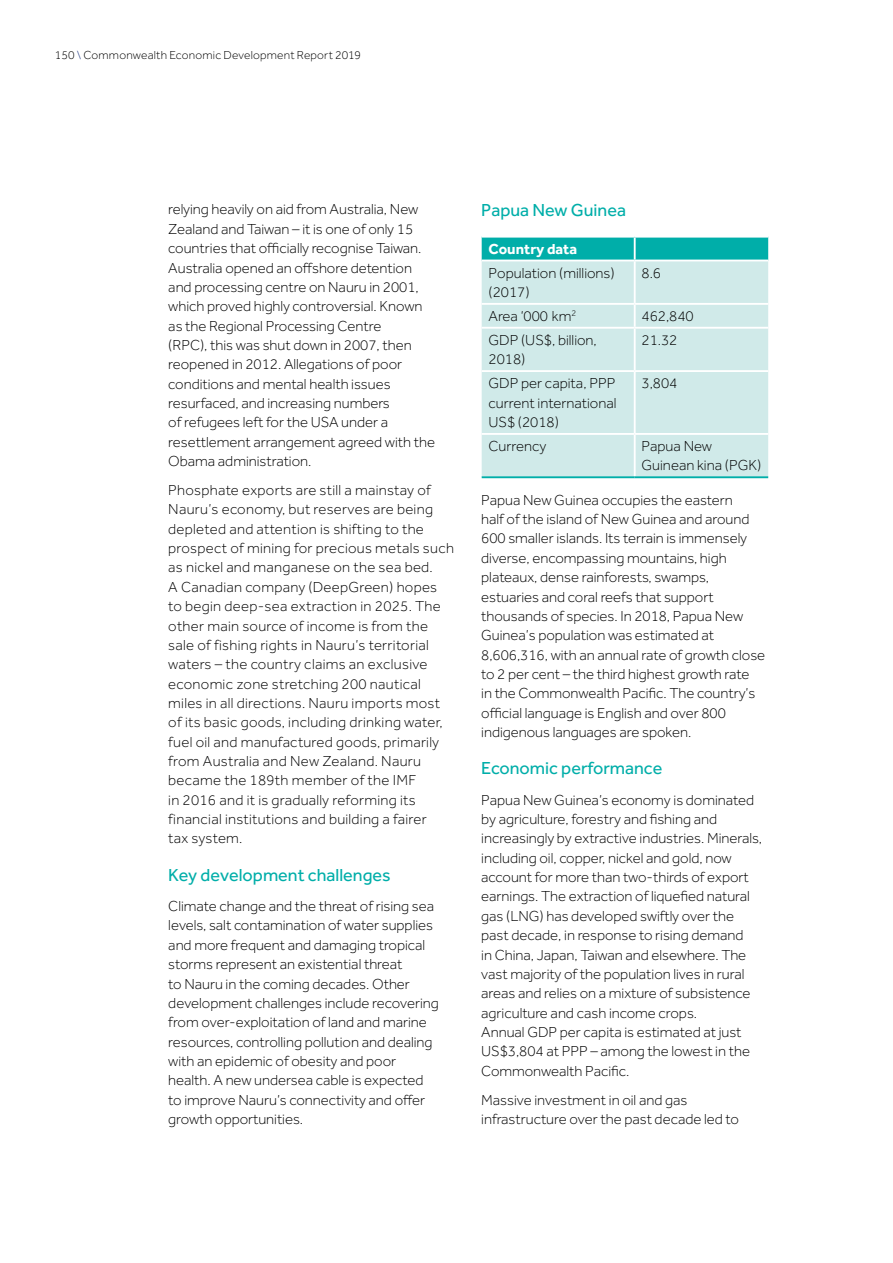
<style>
.page{position:relative;width:893px;height:1263px;background:#fff}
.page>*{position:absolute;margin:0;border:0;box-sizing:border-box;transform-origin:0 0}
._2{font:18px "Effra";color:#00aea9}
.T1{font:300 15px/19.4px "Effra";color:#000}
.T1-2{font:300 15px/19.4px "Effra";letter-spacing:.02em;color:#000}
.TB{font:300 15px/19.5px "Effra";color:#000}
.TCH{font:700 15px "Effra";color:#fff}
.t1{font:300 12px "Effra";letter-spacing:.015em;color:#000}
.s1{color:#223983}
</style>
<div class="page">
<div style="left:482px;top:238px;width:286px;height:22px;background:#00aea9"></div>
<div style="left:482px;top:261px;width:286px;height:215px;background:#d0eae9"></div>
<hr style="left:634px;top:238px;width:2px;height:22px;background:#fff">
<hr style="left:634px;top:261px;width:2px;height:42px;background:#fff">
<hr style="left:482px;top:303px;width:153px;height:2px;background:#fff">
<hr style="left:635px;top:303px;width:133px;height:2px;background:#fff">
<hr style="left:634px;top:305px;width:2px;height:22px;background:#fff">
<hr style="left:482px;top:327px;width:153px;height:2px;background:#fff">
<hr style="left:635px;top:327px;width:133px;height:2px;background:#fff">
<hr style="left:634px;top:329px;width:2px;height:41px;background:#fff">
<hr style="left:482px;top:370px;width:153px;height:2px;background:#fff">
<hr style="left:635px;top:370px;width:133px;height:2px;background:#fff">
<hr style="left:634px;top:372px;width:2px;height:61px;background:#fff">
<hr style="left:634px;top:435px;width:2px;height:41px;background:#fff">
<hr style="left:482px;top:433px;width:153px;height:2px;background:#fff">
<hr style="left:635px;top:433px;width:133px;height:2px;background:#fff">
<hr style="left:482px;top:476px;width:153px;height:2px;background:#00aea9">
<hr style="left:635px;top:476px;width:133px;height:2px;background:#00aea9">
<p class="t1" style="left:55px;top:48px;width:308px">150 <span class="s1">\</span> Commonwealth Economic Development Report 2019</p>
<p class="T1" style="left:168px;top:200px;width:268px">relying heavily on aid from Australia, New Zealand and Taiwan – it is one of only 15 countries that officially recognise Taiwan.<br>Australia opened an offshore detention and processing centre on Nauru in 2001, which proved highly controversial. Known as the Regional Processing Centre<br>(RPC), this was shut down in 2007, then reopened in 2012. Allegations of poor conditions and mental health issues resurfaced, and increasing numbers<br>of refugees left for the USA under a resettlement arrangement agreed with the Obama administration.</p>
<p class="T1-2" style="left:168px;top:480px;width:287px">Phosphate exports are still a mainstay of Nauru’s economy, but reserves are being depleted and attention is shifting to the prospect of mining for precious metals such as nickel and manganese on the sea bed.<br>A Canadian company (DeepGreen) hopes to begin deep-sea extraction in 2025. The other main source of income is from the sale of fishing rights in Nauru’s territorial waters – the country claims an exclusive economic zone stretching 200 nautical miles in all directions. Nauru imports most of its basic goods, including drinking water, fuel oil and manufactured goods, primarily from Australia and New Zealand. Nauru became the 189th member of the IMF<br>in 2016 and it is gradually reforming its financial institutions and building a fairer<br>tax system.</p>
<p class="_2" style="left:168px;top:864px;width:224px">Key development challenges</p>
<p class="T1" style="left:168px;top:896px;width:272px">Climate change and the threat of rising sea levels, salt contamination of water supplies and more frequent and damaging tropical storms represent an existential threat<br>to Nauru in the coming decades. Other development challenges include recovering from over-exploitation of land and marine resources, controlling pollution and dealing with an epidemic of obesity and poor health. A new undersea cable is expected to improve Nauru’s connectivity and offer growth opportunities.</p>
<p class="_2" style="left:481px;top:199px;width:146px">Papua New Guinea</p>
<p class="TCH" style="left:488px;top:240px;width:90px">Country data</p>
<p class="TB" style="left:488px;top:263px;width:128px">Population (millions) (2017)</p>
<p class="TB" style="left:641px;top:263px;width:21px">8.6</p>
<p class="TB" style="left:488px;top:306px;width:89px">Area ‘000 km<sup>2</sup></p>
<p class="TB" style="left:641px;top:306px;width:54px">462,840</p>
<p class="TB" style="left:488px;top:330px;width:110px">GDP (US$, billion,<br>2018)</p>
<p class="TB" style="left:641px;top:330px;width:37px">21.32</p>
<p class="TB" style="left:488px;top:373px;width:130px;text-align:justify">GDP per capita, PPP current international US$ (2018)</p>
<p class="TB" style="left:641px;top:373px;width:37px">3,804</p>
<p class="TB" style="left:488px;top:436px;width:60px">Currency</p>
<p class="TB" style="left:641px;top:436px;width:121px">Papua New<br>Guinean kina (PGK)</p>
<p class="T1" style="left:481px;top:490px;width:285px">Papua New Guinea occupies the eastern<br>half of the island of New Guinea and around 600 smaller islands. Its terrain is immensely diverse, encompassing mountains, high plateaux, dense rainforests, swamps, estuaries and coral reefs that support thousands of species. In 2018, Papua New Guinea’s population was estimated at 8,606,316, with an annual rate of growth close to 2 per cent – the third highest growth rate<br>in the Commonwealth Pacific. The country’s official language is English and over 800 indigenous languages are spoken.</p>
<p class="_2" style="left:481px;top:758px;width:183px">Economic performance</p>
<p class="T1" style="left:481px;top:790px;width:282px">Papua New Guinea’s economy is dominated by agriculture, forestry and fishing and increasingly by extractive industries. Minerals, including oil, copper, nickel and gold, now account for more than two-thirds of export earnings. The extraction of liquefied natural gas (LNG) has developed swiftly over the past decade, in response to rising demand<br>in China, Japan, Taiwan and elsewhere. The vast majority of the population lives in rural areas and relies on a mixture of subsistence agriculture and cash income crops.<br>Annual GDP per capita is estimated at just US$3,804 at PPP – among the lowest in the Commonwealth Pacific.</p>
<p class="T1" style="left:481px;top:1090px;width:259px">Massive investment in oil and gas infrastructure over the past decade led to</p>
</div>
